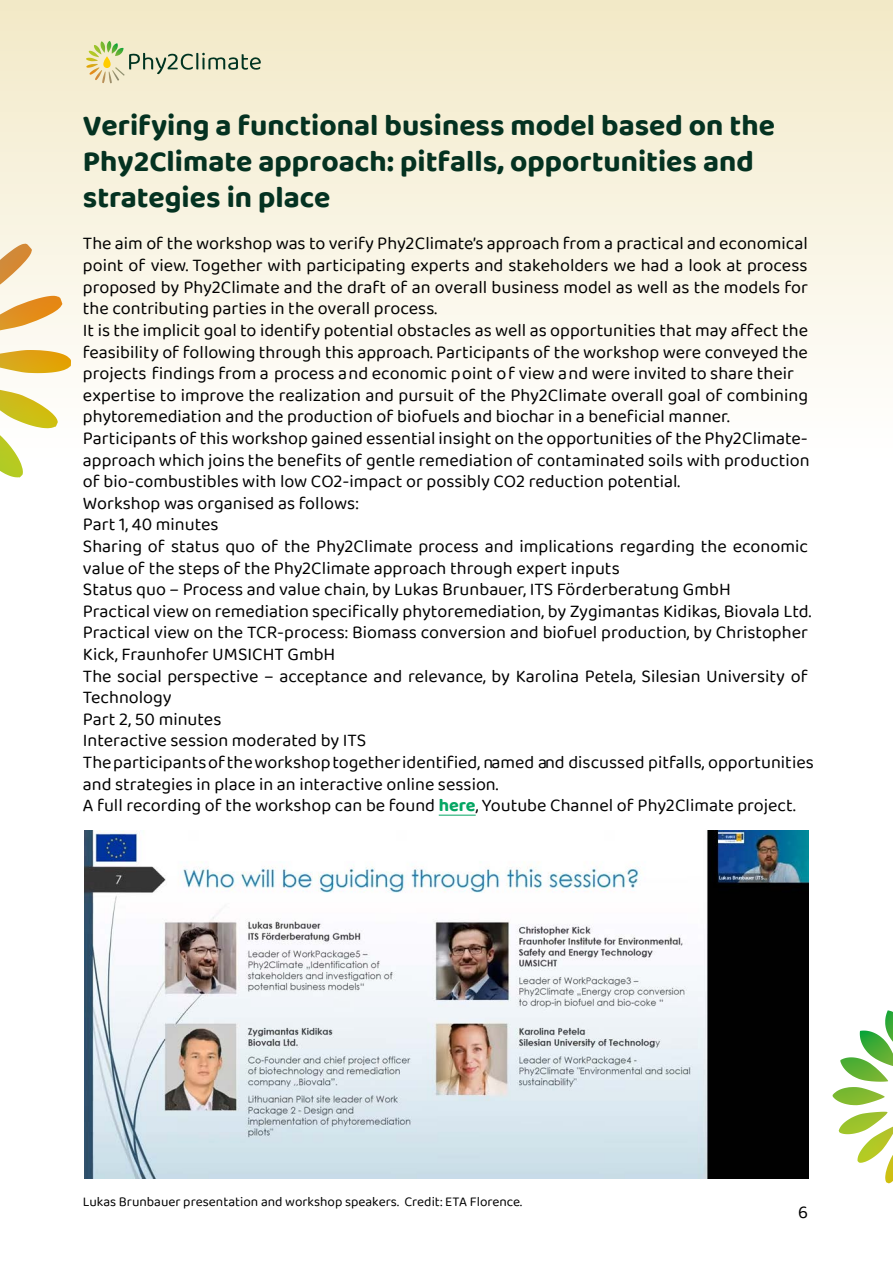
<style>
.page{position:relative;width:893px;height:1263px;background:#fff}
.page>*{position:absolute;margin:0;border:0;box-sizing:border-box;transform-origin:0 0}
.t1{font:700 30px/36px "Baloo 2";color:#043221}
.t2{font:18px/21.6px "Baloo 2";color:#000}
.t3{font:13.5px "Baloo 2";color:#000}
.s1{font-weight:700;color:#05a663}
</style>
<div class="page">
<div style="left:0;top:0;width:893px;height:585px;background:linear-gradient(to bottom,#f3eac9,#fff)"></div>
<svg style="left:837px;top:1010px;width:56px;height:81px"></svg>
<svg style="left:0;top:244px;width:71px;height:233px"></svg>
<hr style="left:439px;top:815px;width:37px;height:1px;background:#05a663">
<img style="left:85px;top:830px;width:723px;height:348px">
<svg style="left:101px;top:41px;width:16px;height:13px"></svg>
<svg style="left:103px;top:56px;width:8px;height:12px"></svg>
<svg style="left:129px;top:53px;width:132px;height:21px;background:#bcc2a7"></svg>
<h1 class="t1" style="left:83px;top:107px;width:694px">Verifying a functional business model based on the<br>Phy2Climate approach: pitfalls, opportunities and strategies in place</h1>
<p class="t2" style="left:83px;top:234px;width:732px">The aim of the workshop was to verify Phy2Climate’s approach from a practical and economical point of view. Together with participating experts and stakeholders we had a look at process proposed by Phy2Climate and the draft of an overall business model as well as the models for the contributing parties in the overall process.<br>It is the implicit goal to identify potential obstacles as well as opportunities that may affect the feasibility of following through this approach. Participants of the workshop were conveyed the projects findings from a process and economic point of view and were invited to share their expertise to improve the realization and pursuit of the Phy2Climate overall goal of combining phytoremediation and the production of biofuels and biochar in a beneficial manner.<br>Participants of this workshop gained essential insight on the opportunities of the Phy2Climate&shy;approach which joins the benefits of gentle remediation of contaminated soils with production of bio-combustibles with low CO2-impact or possibly CO2 reduction potential.<br>Workshop was organised as follows:<br>Part 1, 40 minutes<br>Sharing of status quo of the Phy2Climate process and implications regarding the economic value of the steps of the Phy2Climate approach through expert inputs<br>Status quo – Process and value chain, by Lukas Brunbauer, ITS Förderberatung GmbH<br>Practical view on remediation specifically phytoremediation, by Zygimantas Kidikas, Biovala Ltd.<br>Practical view on the TCR-process: Biomass conversion and biofuel production, by Christopher Kick, Fraunhofer UMSICHT GmbH<br>The social perspective – acceptance and relevance, by Karolina Petela, Silesian University of Technology<br>Part 2, 50 minutes<br>Interactive session moderated by ITS<br>The participants of the workshop together identified, named and discussed pitfalls, opportunities and strategies in place in an interactive online session.<br>A full recording of the workshop can be found <span class="s1">here</span>, Youtube Channel of Phy2Climate project.</p>
<p class="t3" style="left:83px;top:1192px;width:441px">Lukas Brunbauer presentation and workshop speakers. Credit: ETA Florence.</p>
<p class="t2" style="left:798px;top:1202px;width:11px">6</p>
</div>
